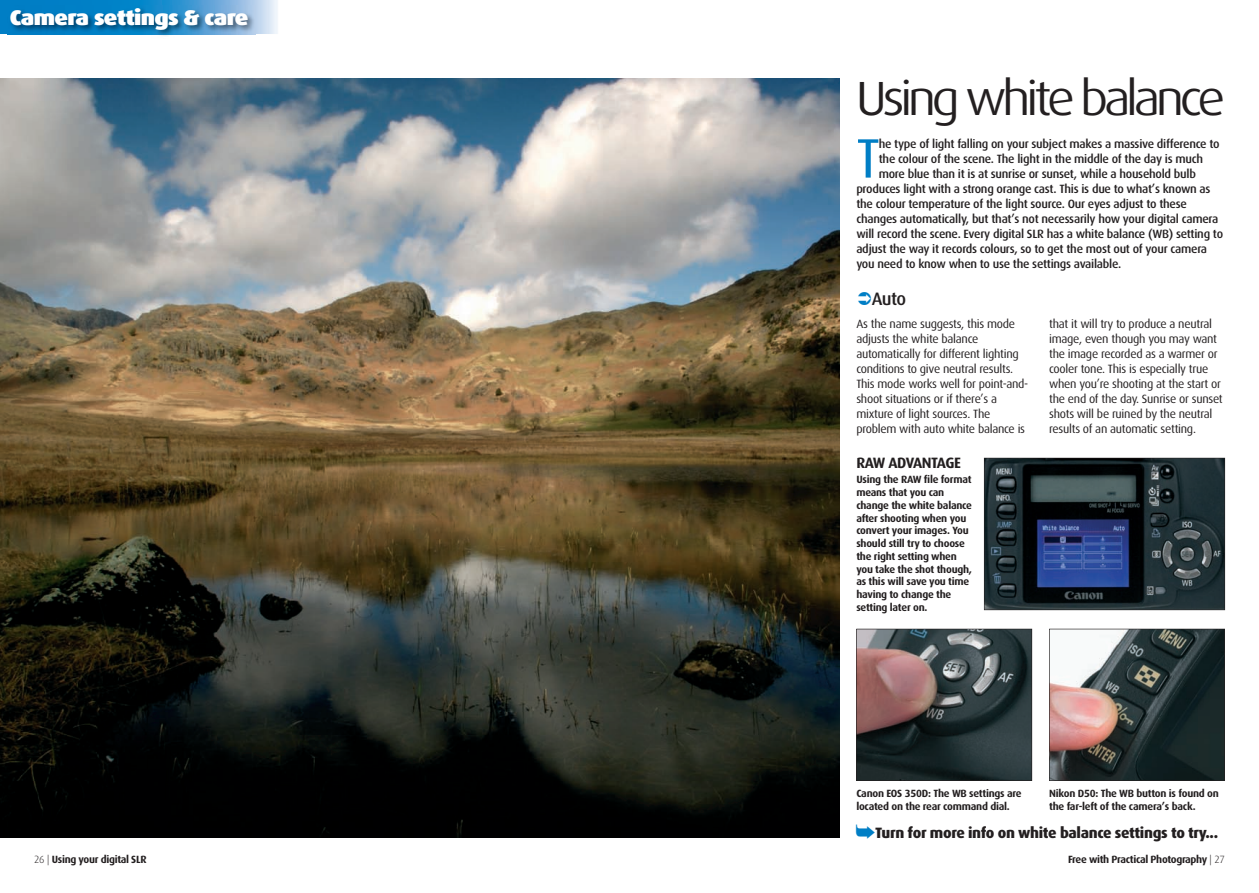
<style>
.page{position:relative;width:1259px;height:893px;background:#fff}
.page>*{position:absolute;margin:0;border:0;box-sizing:border-box;transform-origin:0 0}
.t1{font:55.65px "Dax";color:#007ec5}
.t2{font:48px "Dax Wide";letter-spacing:-.075em;color:#231f20;scale:.95 1}
.t3{font:900 21.15px "Dax Wide";letter-spacing:-.035em;color:#fff;scale:.95 1}
.t4{font:500 18px "Dax";color:#231f20}
.t5{font:800 15px "Dax";letter-spacing:-.025em;color:#231f20}
.t6{font:700 15px "Dax";letter-spacing:-.04em;color:#231f20}
.t7{font:500 12px "Dax";letter-spacing:-.025em;color:#231f20}
.t8{font:12px/15px "Dax";letter-spacing:-.025em;color:#231f20}
.t9{font:700 10.5px/12.8px "Dax";letter-spacing:-.025em;color:#231f20}
.s1{color:#007ec5}
.s2{font-weight:300}
</style>
<div class="page">
<svg style="left:0;top:0;width:278px;height:34px;background:#56a6d8"></svg>
<img style="left:8px;top:6px;width:248px;height:30px">
<img style="left:0;top:78px;width:839px;height:760px">
<img style="left:1049px;top:629px;width:176px;height:152px">
<svg style="left:856px;top:629px;width:176px;height:152px;background:#484849"></svg>
<svg style="left:984px;top:458px;width:241px;height:152px;background:#243241"></svg>
<h3 class="t3" style="left:10px;top:6px;width:253px">Camera settings &amp; care</h3>
<h2 class="t2" style="left:856px;top:72px;width:389px">Using white balance</h2>
<h1 class="t1" style="left:856px;top:128px;width:25px">T</h1>
<p class="t7" style="left:878px;top:137px;width:342px">he type of light falling on your subject makes a massive difference to</p>
<p class="t7" style="left:878px;top:152px;width:326px">the colour of the scene. The light in the middle of the day is much</p>
<p class="t7" style="left:878px;top:167px;width:319px">more blue than it is at sunrise or sunset, while a household bulb</p>
<p class="t7" style="left:856px;top:182px;width:356px">produces light with a strong orange cast. This is due to what’s known as</p>
<p class="t7" style="left:856px;top:197px;width:332px">the colour temperature of the light source. Our eyes adjust to these</p>
<p class="t7" style="left:856px;top:212px;width:363px">changes automatically, but that’s not necessarily how your digital camera</p>
<p class="t7" style="left:856px;top:227px;width:368px">will record the scene. Every digital SLR has a white balance (WB) setting to</p>
<p class="t7" style="left:856px;top:242px;width:352px">adjust the way it records colours, so to get the most out of your camera</p>
<p class="t7" style="left:856px;top:257px;width:266px">you need to know when to use the settings available.</p>
<h3 class="t4" style="left:871px;top:289px;width:36px">Auto</h3>
<p class="t8" style="left:856px;top:316px;width:174px">As the name suggests, this mode adjusts the white balance automatically for different lighting conditions to give neutral results.<br>This mode works well for point-and&shy;shoot situations or if there’s a mixture of light sources. The problem with auto white balance is</p>
<p class="t8" style="left:1049px;top:316px;width:175px">that it will try to produce a neutral image, even though you may want the image recorded as a warmer or cooler tone. This is especially true when you’re shooting at the start or the end of the day. Sunrise or sunset shots will be ruined by the neutral results of an automatic setting.</p>
<p class="t6" style="left:856px;top:455px;width:106px">RAW ADVANTAGE</p>
<p class="t9" style="left:856px;top:473px;width:117px">Using the RAW file format means that you can change the white balance after shooting when you convert your images. You should still try to choose the right setting when you take the shot though, as this will save you time having to change the setting later on.</p>
<p class="t9" style="left:856px;top:787px;width:167px">Canon EOS 350D: The WB settings are located on the rear command dial.</p>
<p class="t9" style="left:1049px;top:787px;width:171px">Nikon D50: The WB button is found on the far-left of the camera’s back.</p>
<p class="t5" style="left:855px;top:824px;width:364px"><span class="s1">➥</span>Turn for more info on white balance settings to try...</p>
<p class="t9" style="left:34px;top:853px;width:114px"><span class="s2">26 |</span> Using your digital SLR</p>
<p class="t9" style="left:1068px;top:853px;width:158px">Free with Practical Photography <span class="s2">| 27</span></p>
</div>
